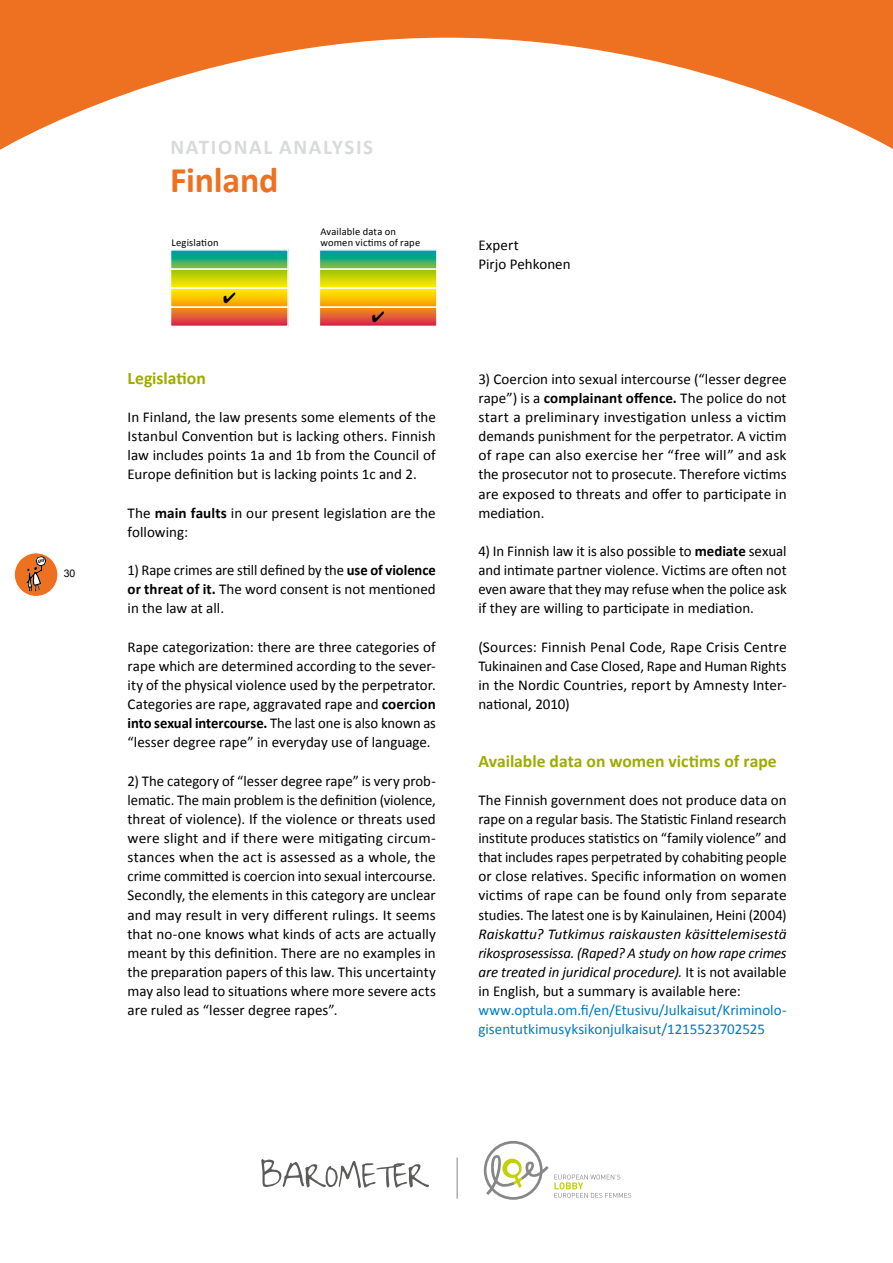
<style>
.page{position:relative;width:893px;height:1263px;background:#fff}
.page>*{position:absolute;margin:0;border:0;box-sizing:border-box;transform-origin:0 0}
.t1{font:700 36px "Calibri";letter-spacing:-.005em;color:#ee7122}
.t2{font:700 21px "Calibri";letter-spacing:.07em;color:#d9dada}
.t3{font:700 17.7px "Calibri";color:#9fab00}
.t4{font:15px/19.2px "Calibri";letter-spacing:.005em;color:#000;text-align:justify}
.t5{font:italic 15px/19.2px "Calibri";letter-spacing:-.005em;color:#000;text-align:justify}
.t6{font:15px/19.2px "Calibri";color:#007ac3}
.t7{font:10.5px/10.5px "Calibri";letter-spacing:.015em;color:#000}
.t8{font:10.5px "Arial";color:#000}
.s1{font-weight:700}
.s2{font-style:normal}
</style>
<div class="page">
<svg style="left:173px;top:271px;width:113px;height:15px;background:#cdd601"></svg>
<svg style="left:322px;top:271px;width:113px;height:15px;background:#cdd601"></svg>
<div style="left:319px;top:268px;width:119px;height:21px;border:2px solid #fff"></div>
<svg style="left:173px;top:252px;width:113px;height:15px;background:#2bac74"></svg>
<div style="left:170px;top:249px;width:119px;height:21px;border:2px solid #fff"></div>
<svg style="left:322px;top:252px;width:113px;height:15px;background:#2bac74"></svg>
<div style="left:319px;top:249px;width:119px;height:21px;border:2px solid #fff"></div>
<svg style="left:173px;top:290px;width:113px;height:15px;background:#fcc500"></svg>
<div style="left:170px;top:287px;width:119px;height:21px;border:2px solid #fff"></div>
<svg style="left:322px;top:290px;width:113px;height:15px;background:#fcc500"></svg>
<div style="left:319px;top:287px;width:119px;height:21px;border:2px solid #fff"></div>
<svg style="left:173px;top:309px;width:113px;height:15px;background:#e35c33"></svg>
<div style="left:170px;top:306px;width:119px;height:21px;border:2px solid #fff"></div>
<svg style="left:322px;top:309px;width:113px;height:15px;background:#e35c33"></svg>
<div style="left:319px;top:306px;width:119px;height:21px;border:2px solid #fff"></div>
<div style="left:14px;top:553px;width:44px;height:43px;background:#ee7122;border-radius:50%"></div>
<div style="left:14px;top:553px;width:44px;height:44px;border:1px solid #fff;border-radius:50%"></div>
<svg style="left:26px;top:556px;width:20px;height:36px"></svg>
<svg style="left:484px;top:1141px;width:147px;height:59px"></svg>
<hr style="left:457px;top:1157px;width:1px;height:42px;background:#868786">
<svg style="left:261px;top:1159px;width:168px;height:29px"></svg>
<svg style="left:0;top:0;width:893px;height:150px"></svg>
<svg style="left:224px;top:292px;width:11px;height:11px"></svg>
<svg style="left:372px;top:311px;width:12px;height:11px"></svg>
<p class="t8" style="left:64px;top:567px;width:13px">30</p>
<h2 class="t2" style="left:170px;top:134px;width:204px">NATIONAL ANALYSIS</h2>
<h1 class="t1" style="left:170px;top:157px;width:110px">Finland</h1>
<p class="t7" style="left:172px;top:237px;width:49px">Legislation</p>
<p class="t7" style="left:320px;top:226px;width:101px">Available data on women victims of rape</p>
<p class="t3" style="left:128px;top:367px;width:80px">Legislation</p>
<p class="t4" style="left:128px;top:407px;width:310px">In Finland, the law presents some elements of the Istanbul Convention but is lacking others. Finnish law includes points 1a and 1b from the Council of Europe definition but is lacking points 1c and 2.</p>
<p class="t4" style="left:128px;top:503px;width:310px">The <span class="s1">main faults</span> in our present legislation are the following:</p>
<p class="t4" style="left:128px;top:561px;width:310px">1) Rape crimes are still defined by the <span class="s1">use of violence or threat of it.</span> The word consent is not mentioned in the law at all.</p>
<p class="t4" style="left:128px;top:637px;width:310px">Rape categorization: there are three categories of rape which are determined according to the sever&shy;ity of the physical violence used by the perpetrator.<br>Categories are rape, aggravated rape and <span class="s1">coercion into sexual intercourse.</span> The last one is also known as “lesser degree rape” in everyday use of language.</p>
<p class="t4" style="left:128px;top:771px;width:310px">2) The category of “lesser degree rape” is very prob&shy;lematic. The main problem is the definition (violence, threat of violence). If the violence or threats used were slight and if there were mitigating circum&shy;stances when the act is assessed as a whole, the crime committed is coercion into sexual intercourse.<br>Secondly, the elements in this category are unclear and may result in very different rulings. It seems that no-one knows what kinds of acts are actually meant by this definition. There are no examples in the preparation papers of this law. This uncertainty may also lead to situations where more severe acts are ruled as “lesser degree rapes”.</p>
<p class="t4" style="left:478px;top:235px;width:94px">Expert<br>Pirjo Pehkonen</p>
<p class="t4" style="left:478px;top:369px;width:310px">3) Coercion into sexual intercourse (“lesser degree rape”) is a <span class="s1">complainant offence.</span> The police do not start a preliminary investigation unless a victim demands punishment for the perpetrator. A victim of rape can also exercise her “free will” and ask the prosecutor not to prosecute. Therefore victims are exposed to threats and offer to participate in mediation.</p>
<p class="t4" style="left:478px;top:541px;width:310px">4) In Finnish law it is also possible to <span class="s1">mediate</span> sexual and intimate partner violence. Victims are often not even aware that they may refuse when the police ask if they are willing to participate in mediation.</p>
<p class="t4" style="left:478px;top:637px;width:310px">(Sources: Finnish Penal Code, Rape Crisis Centre Tukinainen and Case Closed, Rape and Human Rights in the Nordic Countries, report by Amnesty Inter&shy;national, 2010)</p>
<p class="t3" style="left:478px;top:749px;width:300px">Available data on women victims of rape</p>
<p class="t4" style="left:478px;top:790px;width:310px">The Finnish government does not produce data on rape on a regular basis. The Statistic Finland research institute produces statistics on “family violence” and that includes rapes perpetrated by cohabiting people or close relatives. Specific information on women victims of rape can be found only from separate studies. The latest one is by Kainulainen, Heini (2004)</p>
<p class="t5" style="left:478px;top:923px;width:310px">Raiskattu? Tutkimus raiskausten käsittelemisestä rikosprosessissa. (Raped? A study on how rape crimes are treated in juridical procedure). <span class="s2">It is not available in English, but a summary is available here:</span></p>
<p class="t6" style="left:478px;top:1001px;width:310px">www.optula.om.fi/en/Etusivu/Julkaisut/Kriminolo&shy;gisentutkimusyksikonjulkaisut/1215523702525</p>
</div>
